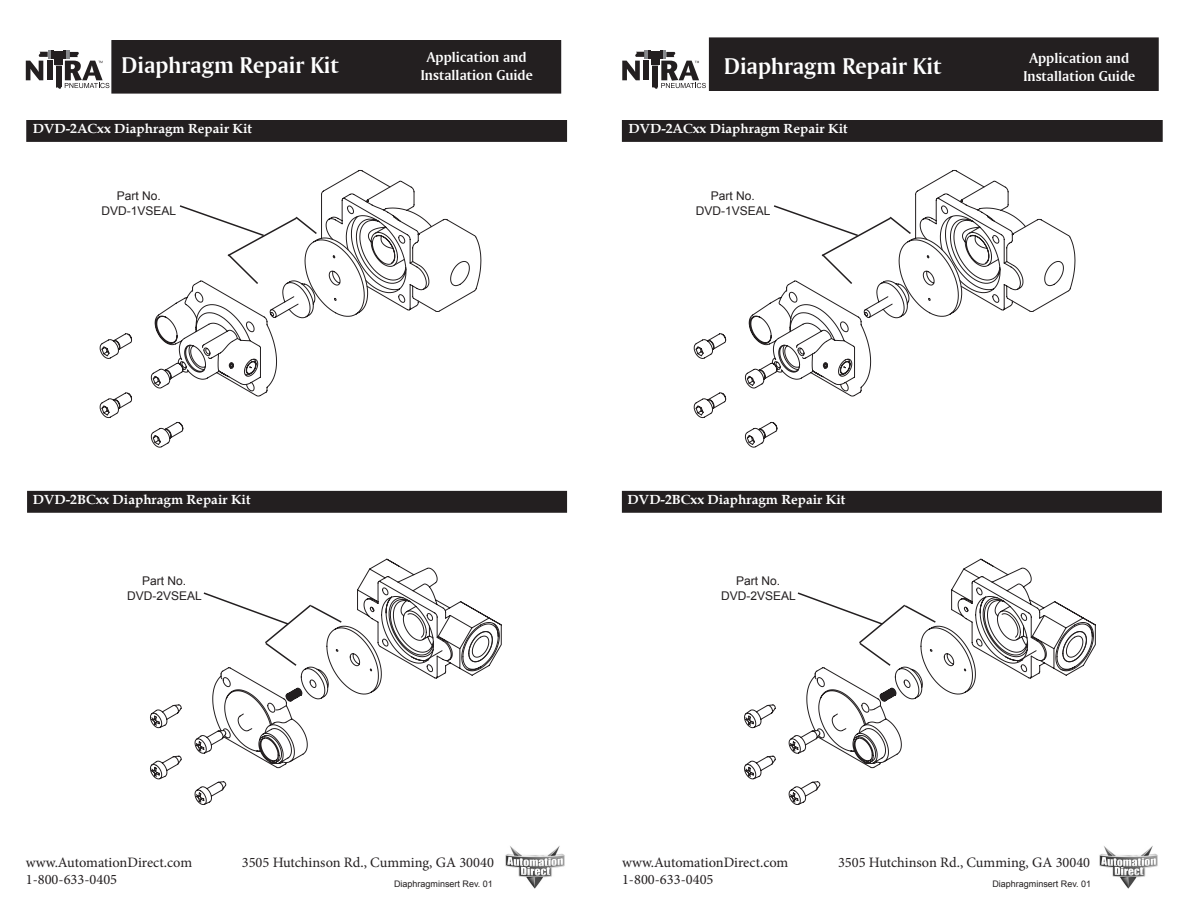
<style>
.page{position:relative;width:1188px;height:918px;background:#fff}
.page>*{position:absolute;margin:0;border:0;box-sizing:border-box;transform-origin:0 0}
.t1{font:24px "Amerigo BT Bold A";color:#fff}
.t2{font:15px "Amerigo BT Bold A";color:#fff}
.t3{font:14.4px "Minion Pro";color:#231f20}
.t4{font:700 13.5px "Book Antiqua";color:#fff}
.t5{font:12px "Arial";color:#231f20}
.t6{font:9px "Arial";color:#231f20}
</style>
<div class="page">
<div style="left:112px;top:41px;width:448px;height:52px;background:#231f20"></div>
<div style="left:111px;top:40px;width:450px;height:54px;border:2px solid #231f20"></div>
<div style="left:710px;top:38px;width:448px;height:52px;background:#231f20"></div>
<div style="left:709px;top:37px;width:450px;height:54px;border:2px solid #231f20"></div>
<svg style="left:26px;top:51px;width:83px;height:38px"></svg>
<svg style="left:622px;top:51px;width:84px;height:38px"></svg>
<img style="left:505px;top:846px;width:60px;height:43px">
<img style="left:1099px;top:846px;width:59px;height:43px">
<div style="left:27px;top:121px;width:539px;height:20px;background:#231f20"></div>
<div style="left:26px;top:120px;width:541px;height:22px;border:2px solid #231f20"></div>
<div style="left:623px;top:121px;width:539px;height:20px;background:#231f20"></div>
<div style="left:622px;top:120px;width:541px;height:22px;border:2px solid #231f20"></div>
<div style="left:28px;top:492px;width:538px;height:20px;background:#231f20"></div>
<div style="left:27px;top:491px;width:540px;height:22px;border:2px solid #231f20"></div>
<div style="left:623px;top:492px;width:538px;height:20px;background:#231f20"></div>
<div style="left:622px;top:491px;width:540px;height:22px;border:2px solid #231f20"></div>
<svg style="left:999px;top:183px;width:76px;height:129px"></svg>
<svg style="left:694px;top:170px;width:305px;height:278px"></svg>
<svg style="left:150px;top:559px;width:352px;height:246px"></svg>
<svg style="left:772px;top:204px;width:141px;height:82px"></svg>
<svg style="left:405px;top:183px;width:76px;height:129px"></svg>
<svg style="left:100px;top:170px;width:305px;height:278px"></svg>
<svg style="left:178px;top:204px;width:140px;height:82px"></svg>
<svg style="left:202px;top:591px;width:297px;height:177px"></svg>
<svg style="left:744px;top:559px;width:352px;height:246px"></svg>
<svg style="left:796px;top:591px;width:297px;height:177px"></svg>
<h1 class="t1" style="left:122px;top:50px;width:219px">Diaphragm Repair Kit</h1>
<p class="t2" style="left:427px;top:48px;width:101px">Application and</p>
<p class="t2" style="left:421px;top:66px;width:113px">Installation Guide</p>
<h1 class="t1" style="left:724px;top:51px;width:219px">Diaphragm Repair Kit</h1>
<p class="t2" style="left:1030px;top:48px;width:101px">Application and</p>
<p class="t2" style="left:1023px;top:66px;width:113px">Installation Guide</p>
<p class="t4" style="left:33px;top:121px;width:221px">DVD-2ACxx Diaphragm Repair Kit</p>
<p class="t4" style="left:628px;top:121px;width:221px">DVD-2ACxx Diaphragm Repair Kit</p>
<p class="t5" style="left:117px;top:188px;width:46px">Part No.</p>
<p class="t5" style="left:102px;top:202px;width:76px">DVD-1VSEAL</p>
<p class="t5" style="left:711px;top:188px;width:46px">Part No.</p>
<p class="t5" style="left:696px;top:202px;width:76px">DVD-1VSEAL</p>
<p class="t4" style="left:33px;top:491px;width:219px">DVD-2BCxx Diaphragm Repair Kit</p>
<p class="t4" style="left:628px;top:491px;width:219px">DVD-2BCxx Diaphragm Repair Kit</p>
<p class="t5" style="left:142px;top:573px;width:46px">Part No.</p>
<p class="t5" style="left:127px;top:587px;width:76px">DVD-2VSEAL</p>
<p class="t5" style="left:736px;top:573px;width:46px">Part No.</p>
<p class="t5" style="left:721px;top:587px;width:76px">DVD-2VSEAL</p>
<p class="t3" style="left:26px;top:852px;width:168px">www.AutomationDirect.com</p>
<p class="t3" style="left:242px;top:852px;width:254px">3505 Hutchinson Rd., Cumming, GA 30040</p>
<p class="t3" style="left:26px;top:870px;width:93px">1-800-633-0405</p>
<p class="t6" style="left:394px;top:877px;width:100px">Diaphragminsert Rev. 01</p>
<p class="t3" style="left:622px;top:852px;width:168px">www.AutomationDirect.com</p>
<p class="t3" style="left:838px;top:852px;width:254px">3505 Hutchinson Rd., Cumming, GA 30040</p>
<p class="t3" style="left:622px;top:870px;width:93px">1-800-633-0405</p>
<p class="t6" style="left:992px;top:877px;width:100px">Diaphragminsert Rev. 01</p>
</div>
